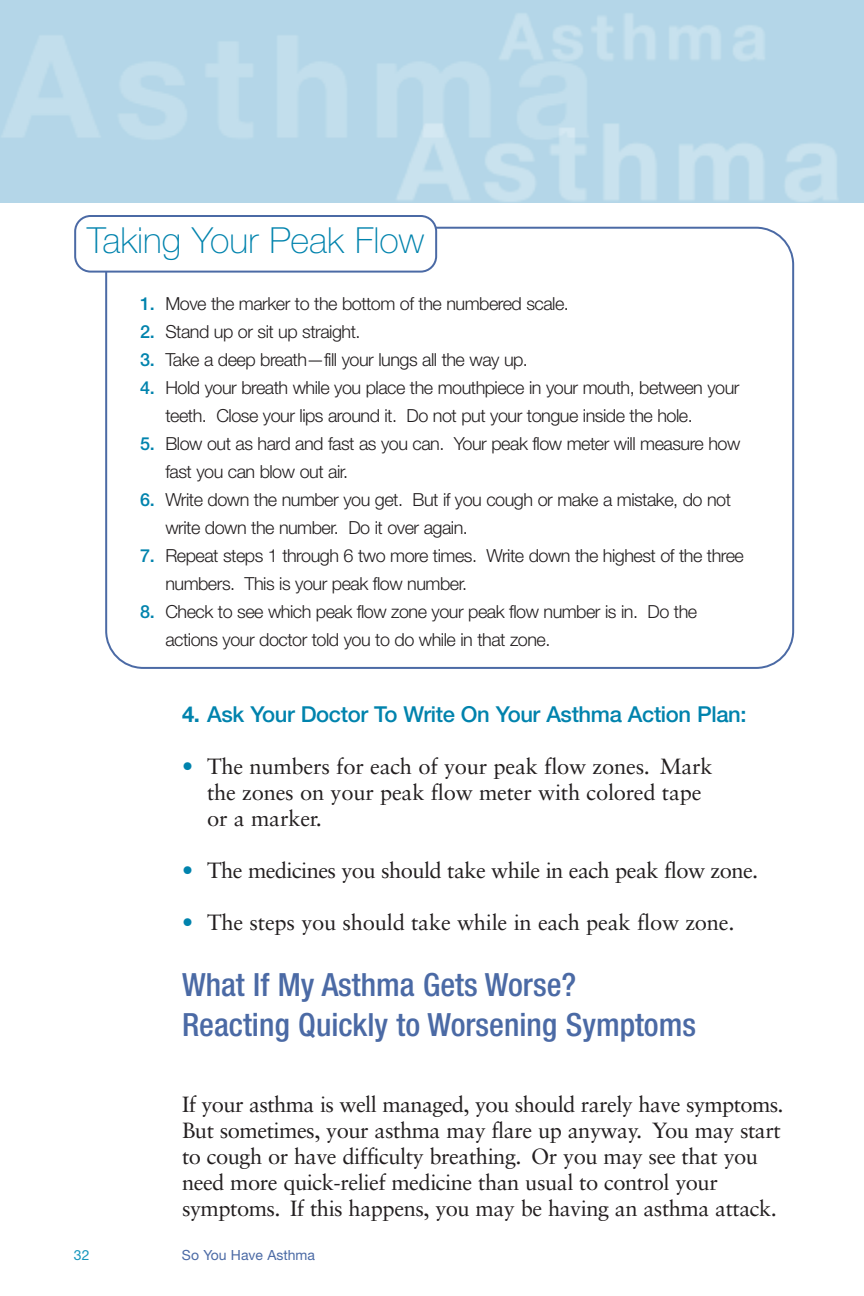
<style>
.page{position:relative;width:864px;height:1296px;background:#fff}
.page>*{position:absolute;margin:0;border:0;box-sizing:border-box;transform-origin:0 0}
.t1{font:100 36px "Helvetica Neue";color:#0083ad}
.t2{font:500 condensed 32px/40px "Helvetica Neue";color:#4b6aa5}
.t3{font:22px/26px "Sabon";letter-spacing:-.02em;color:#231f20}
.t4{font:500 22px "Helvetica Neue";letter-spacing:-.015em;color:#0083ad}
.t5{font:300 18px/28px "Helvetica Neue";letter-spacing:-.03em;color:#231f20}
.t6{font:14px "Helvetica Neue";color:#4b6aa5}
.t7{font:14px "Helvetica Neue";color:#1596bd}
.s1{font-weight:500;color:#0083ad}
.s2{font-weight:700}
.s3{font-family:"Helvetica Neue";font-weight:700;color:#0083ad}
</style>
<div class="page">
<svg style="left:105px;top:227px;width:689px;height:442px"></svg>
<svg style="left:74px;top:215px;width:363px;height:58px"></svg>
<h1 class="t1" style="left:87px;top:228px;width:338px">Taking Your Peak Flow</h1>
<p class="t5" style="left:140px;top:289px;width:430px"><span class="s1">1.</span> Move the marker to the bottom of the numbered scale.</p>
<p class="t5" style="left:140px;top:317px;width:222px"><span class="s1">2.</span> Stand up or sit up straight.</p>
<p class="t5" style="left:140px;top:345px;width:389px"><span class="s1">3.</span> Take a deep breath—fill your lungs all the way up.</p>
<p class="t5" style="left:165px;top:373px;width:576px;text-indent:-25px"><span class="s1">4.</span> Hold your breath while you place the mouthpiece in your mouth, between your teeth. Close your lips around it. Do not put your tongue inside the hole.</p>
<p class="t5" style="left:165px;top:429px;width:577px;text-indent:-25px"><span class="s1">5.</span> Blow out as hard and fast as you can. Your peak flow meter will measure how fast you can blow out air.</p>
<p class="t5" style="left:165px;top:485px;width:567px;text-indent:-25px"><span class="s1">6.</span> Write down the number you get. But if you cough or make a mistake, do not write down the number. Do it over again.</p>
<p class="t5" style="left:165px;top:541px;width:580px;text-indent:-25px"><span class="s1">7.</span> Repeat steps 1 through 6 two more times. Write down the highest of the three numbers. This is your peak flow number.</p>
<p class="t5" style="left:165px;top:597px;width:533px;text-indent:-25px"><span class="s1">8.</span> Check to see which peak flow zone your peak flow number is in. Do the actions your doctor told you to do while in that zone.</p>
<p class="t4" style="left:182px;top:706px;width:566px"><span class="s2">4.</span> Ask Your Doctor To Write On Your Asthma Action Plan:</p>
<p class="t3" style="left:207px;top:755px;width:507px;text-indent:-25px"><span class="s3">•</span> The numbers for each of your peak flow zones. Mark the zones on your peak flow meter with colored tape or a marker.</p>
<p class="t3" style="left:182px;top:859px;width:578px"><span class="s3">•</span> The medicines you should take while in each peak flow zone.</p>
<p class="t3" style="left:182px;top:911px;width:554px"><span class="s3">•</span> The steps you should take while in each peak flow zone.</p>
<h2 class="t2" style="left:182px;top:967px;width:516px">What If My Asthma Gets Worse?<br>Reacting Quickly to Worsening Symptoms</h2>
<p class="t3" style="left:182px;top:1093px;width:603px">If your asthma is well managed, you should rarely have symptoms.<br>But sometimes, your asthma may flare up anyway. You may start to cough or have difficulty breathing. Or you may see that you need more quick-relief medicine than usual to control your symptoms. If this happens, you may be having an asthma attack.</p>
<p class="t7" style="left:74px;top:1250px;width:17px">32</p>
<p class="t6" style="left:182px;top:1250px;width:135px">So You Have Asthma</p>
</div>
